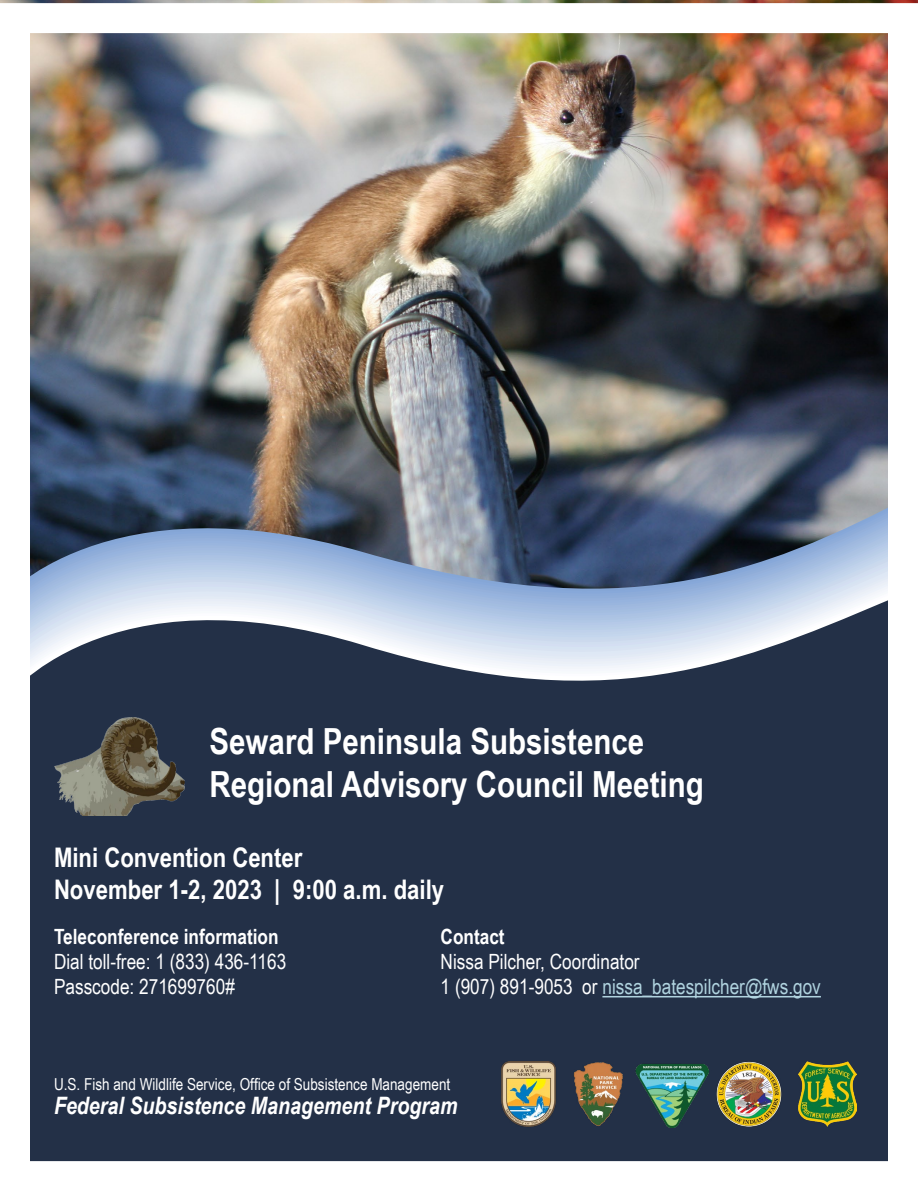
<style>
.page{position:relative;width:918px;height:1188px;background:#fff}
.page>*{position:absolute;margin:0;border:0;box-sizing:border-box;transform-origin:0 0}
.t1{font:700 36px/43.2px "Arial Narrow";color:#fff}
.t2{font:700 27px "Arial Narrow";color:#fff}
.t3{font:italic 700 24px "Arial Narrow";color:#fff}
.t4{font:21px/25.2px "Arial Narrow";color:#fff}
.t5{font:21px "Arial Narrow";color:#b0d3df}
.t6{font:700 21px "Arial Narrow";color:#fff}
.t7{font:16.5px "Arial Narrow";color:#fff}
.s1{font-weight:700}
.s2{color:#fff}
</style>
<div class="page">
<img style="left:8px;top:3px;width:910px;height:1159px">
<hr style="left:602px;top:996px;width:219px;height:1px;background:#b0d3df">
<img style="left:54px;top:717px;width:131px;height:98px">
<img style="left:502px;top:1061px;width:354px;height:67px">
<h1 class="t1" style="left:210px;top:718px;width:496px">Seward Peninsula Subsistence<br>Regional Advisory Council Meeting</h1>
<p class="t2" style="left:54px;top:837px;width:250px">Mini Convention Center</p>
<p class="t2" style="left:54px;top:869px;width:392px">November 1-2, 2023 | 9:00 a.m. daily</p>
<p class="t6" style="left:54px;top:921px;width:226px">Teleconference information</p>
<p class="t4" style="left:54px;top:949px;width:234px">Dial toll-free: 1 (833) 436-1163</p>
<p class="t4" style="left:54px;top:974px;width:182px">Passcode: 271699760#</p>
<p class="t4" style="left:441px;top:923px;width:201px"><span class="s1">Contact<br></span>Nissa Pilcher, Coordinator</p>
<p class="t5" style="left:441px;top:972px;width:382px"><span class="s2">1 (907) 891-9053 or</span> nissa_batespilcher@fws.gov</p>
<p class="t7" style="left:54px;top:1072px;width:398px">U.S. Fish and Wildlife Service, Office of Subsistence Management</p>
<p class="t3" style="left:54px;top:1087px;width:405px">Federal Subsistence Management Program</p>
</div>
